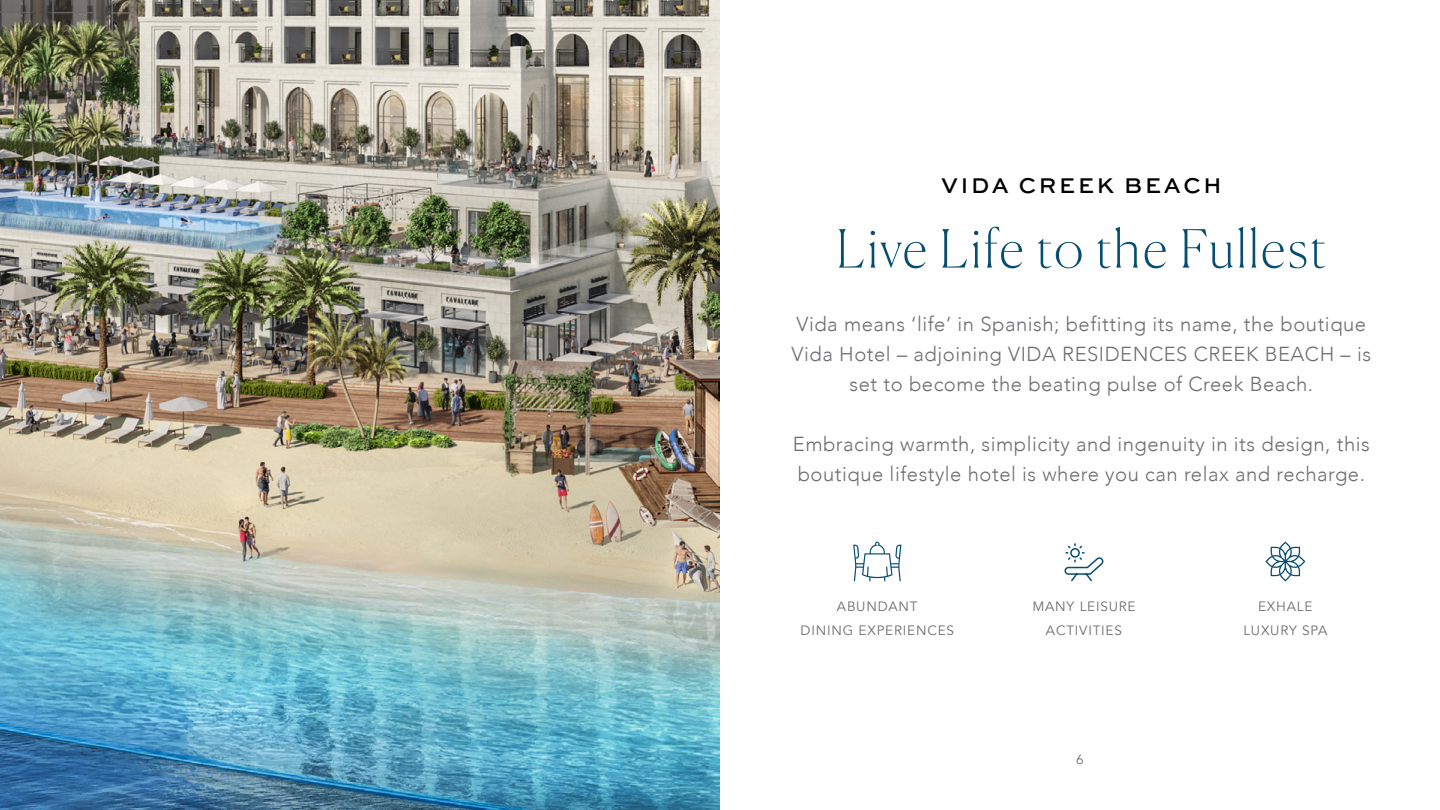
<style>
.page{position:relative;width:1440px;height:810px;background:#fff}
.page>*{position:absolute;margin:0;border:0;box-sizing:border-box;transform-origin:0 0}
.t1{font:100 52.5px "Canela";letter-spacing:.03em;color:#064d72}
.t2{font:500 22.5px "Sweet Sans Pro";letter-spacing:.12em;color:#000}
.t3{font:300 20.25px/30px "Avenir";letter-spacing:.025em;color:#6d6e71;text-align:center}
.t4{font:13.5px/23.2px "Avenir";letter-spacing:.06em;color:#6d6e71;text-align:center}
</style>
<div class="page">
<img style="left:0;top:0;width:720px;height:810px">
<svg style="left:1265px;top:542px;width:40px;height:39px"></svg>
<svg style="left:853px;top:542px;width:48px;height:39px"></svg>
<svg style="left:1064px;top:543px;width:40px;height:39px"></svg>
<p class="t2" style="left:941px;top:169px;width:282px">VIDA CREEK BEACH</p>
<h1 class="t1" style="left:836px;top:207px;width:492px">Live Life to the Fullest</h1>
<p class="t3" style="left:792px;top:309px;width:581px">Vida means ‘life’ in Spanish; befitting its name, the boutique<br>Vida Hotel – adjoining VIDA RESIDENCES CREEK BEACH – is set to become the beating pulse of Creek Beach.</p>
<p class="t3" style="left:793px;top:429px;width:579px;text-align:left">Embracing warmth, simplicity and ingenuity in its design, this boutique lifestyle hotel is where you can relax and recharge.</p>
<p class="t4" style="left:801px;top:595px;width:155px">ABUNDANT<br>DINING EXPERIENCES</p>
<p class="t4" style="left:1032px;top:595px;width:105px">MANY LEISURE<br>ACTIVITIES</p>
<p class="t4" style="left:1243px;top:595px;width:85px">EXHALE<br>LUXURY SPA</p>
<p class="t4" style="left:1076px;top:747px;width:9px">6</p>
</div>
